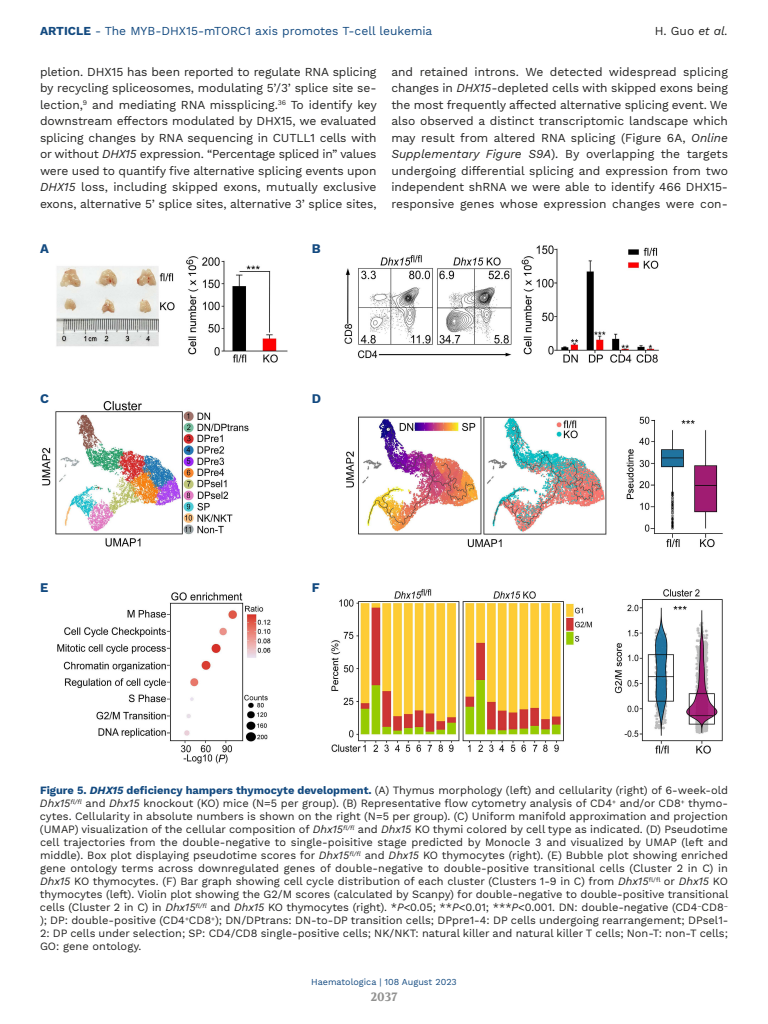
<style>
.page{position:relative;width:768px;height:1024px;background:#fff}
.page>*{position:absolute;margin:0;border:0;box-sizing:border-box;transform-origin:0 0}
.t1{font:700 13px "Work Sans";color:#134a80}
.t2{font:12px/16.5px "Work Sans";letter-spacing:-.01em;color:#222221;text-align:justify}
.t3{font:12px "Work Sans";color:#134a80}
.t4{font:700 12px "Volkhov";color:#919190}
.t5{font:11px/13px "Work Sans";color:#222221;text-align:justify}
.t6{font:9px "Work Sans";color:#134a80}
.s1{font-weight:700}
.s2{font-style:italic}
.s3{font-weight:700;color:#134a80}
.s4{font-weight:700;font-style:italic;color:#134a80}
</style>
<div class="page">
<img style="left:42px;top:245px;width:681px;height:519px">
<p class="t3" style="left:40px;top:24px;width:394px"><span class="s1">ARTICLE</span> - The MYB-DHX15-mTORC1 axis promotes T-cell leukemia</p>
<p class="t2" style="left:655px;top:23px;width:75px">H. Guo <span class="s2">et al.</span></p>
<p class="t2" style="left:40px;top:63px;width:338px">pletion. DHX15 has been reported to regulate RNA splicing by recycling spliceosomes, modulating 5’/3’ splice site se&shy;lection,<sup>9</sup> and mediating RNA missplicing.<sup>36</sup> To identify key downstream effectors modulated by DHX15, we evaluated splicing changes by RNA sequencing in CUTLL1 cells with or without <span class="s2">DHX15</span> expression. “Percentage spliced in” values were used to quantify five alternative splicing events upon <span class="s2">DHX15</span> loss, including skipped exons, mutually exclusive exons, alternative 5’ splice sites, alternative 3’ splice sites,</p>
<p class="t2" style="left:391px;top:63px;width:338px">and retained introns. We detected widespread splicing changes in <span class="s2">DHX15</span>-depleted cells with skipped exons being the most frequently affected alternative splicing event. We also observed a distinct transcriptomic landscape which may result from altered RNA splicing (Figure 6A, <span class="s2">Online Supplementary Figure S9A</span>). By overlapping the targets undergoing differential splicing and expression from two independent shRNA we were able to identify 466 DHX15- responsive genes whose expression changes were con-</p>
<p class="t1" style="left:40px;top:241px;width:10px">A</p>
<p class="t1" style="left:312px;top:241px;width:10px">B</p>
<p class="t1" style="left:40px;top:391px;width:10px">C</p>
<p class="t1" style="left:312px;top:391px;width:11px">D</p>
<p class="t1" style="left:40px;top:580px;width:10px">E</p>
<p class="t1" style="left:312px;top:580px;width:9px">F</p>
<p class="t5" style="left:40px;top:784px;width:690px"><span class="s3">Figure 5.</span> <span class="s4">DHX15</span> <span class="s3">deficiency hampers thymocyte development.</span> (A) Thymus morphology (left) and cellularity (right) of 6-week-old <span class="s2">Dhx15</span><sup>fl/fl</sup> and <span class="s2">Dhx15</span> knockout (KO) mice (N=5 per group). (B) Representative flow cytometry analysis of CD4<sup>+</sup> and/or CD8<sup>+</sup> thymo&shy;cytes. Cellularity in absolute numbers is shown on the right (N=5 per group). (C) Uniform manifold approximation and projection (UMAP) visualization of the cellular composition of <span class="s2">Dhx15</span><sup>fl/fl</sup> and <span class="s2">Dhx15</span> KO thymi colored by cell type as indicated. (D) Pseudotime cell trajectories from the double-negative to single-poisitive stage predicted by Monocle 3 and visualized by UMAP (left and middle). Box plot displaying pseudotime scores for <span class="s2">Dhx15</span><sup>fl/fl</sup> and <span class="s2">Dhx15</span> KO thymocytes (right). (E) Bubble plot showing enriched gene ontology terms across downregulated genes of double-negative to double-positive transitional cells (Cluster 2 in C) in <span class="s2">Dhx15</span> KO thymocytes. (F) Bar graph showing cell cycle distribution of each cluster (Clusters 1-9 in C) from <span class="s2">Dhx15</span><sup>fl/fl</sup> or <span class="s2">Dhx15</span> KO thymocytes (left). Violin plot showing the G2/M scores (calculated by Scanpy) for double-negative to double-positive transitional cells (Cluster 2 in C) in <span class="s2">Dhx15</span><sup>fl/fl</sup> and <span class="s2">Dhx15</span> KO thymocytes (right). *<span class="s2">P</span>&lt;0.05; **<span class="s2">P</span>&lt;0.01; ***<span class="s2">P</span>&lt;0.001. DN: double-negative (CD4<sup>–</sup>CD8<sup>– </sup>); DP: double-positive (CD4<sup>+</sup>CD8<sup>+</sup>); DN/DPtrans: DN-to-DP transition cells; DPpre1-4: DP cells undergoing rearrangement; DPsel1- 2: DP cells under selection; SP: CD4/CD8 single-positive cells; NK/NKT: natural killer and natural killer T cells; Non-T: non-T cells; GO: gene ontology.</p>
<p class="t6" style="left:311px;top:976px;width:147px">Haematologica | 108 August 2023</p>
<p class="t4" style="left:371px;top:989px;width:28px">2037</p>
</div>
